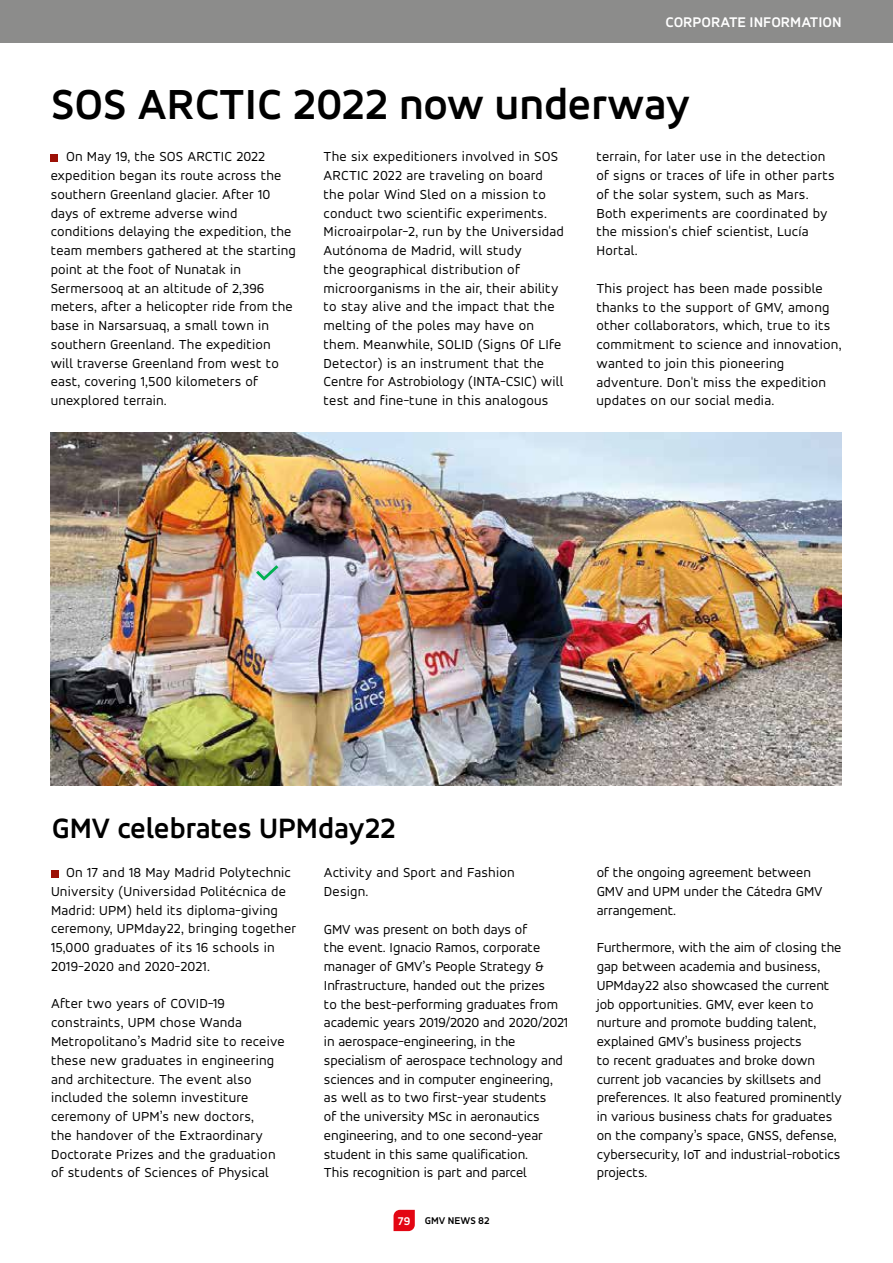
<style>
.page{position:relative;width:893px;height:1263px;background:#fff}
.page>*{position:absolute;margin:0;border:0;box-sizing:border-box;transform-origin:0 0}
.t1{font:700 45px "Accord Alternate";color:#000}
.t2{font:700 30px "Accord Alternate";color:#000}
.t3{font:700 15px "Accord Alternate";color:#fff}
.t4{font:14.25px/18.8px "Accord Alternate";letter-spacing:.01em;color:#000}
.t5{font:700 10.5px "Accord Alternate";color:#000}
.s1{font-size:12px;color:#fff}
</style>
<div class="page">
<div style="left:0;top:0;width:893px;height:43px;background:#8c8c8b"></div>
<svg style="left:394px;top:1210px;width:21px;height:21px"></svg>
<div style="left:51px;top:154px;width:7px;height:7px;background:#9c1006"></div>
<img style="left:51px;top:433px;width:791px;height:353px">
<div style="left:51px;top:870px;width:7px;height:7px;background:#9c1006"></div>
<svg style="left:256px;top:565px;width:22px;height:16px"></svg>
<p class="t3" style="left:665px;top:13px;width:178px">CORPORATE INFORMATION</p>
<p class="t3" style="left:781px;top:13px;width:62px">TALENTO</p>
<h1 class="t1" style="left:51px;top:77px;width:641px">SOS ARCTIC 2022 now underway</h1>
<p class="t4" style="left:51px;top:147px;width:247px;text-indent:16px">On May 19, the SOS ARCTIC 2022 expedition began its route across the southern Greenland glacier. After 10 days of extreme adverse wind conditions delaying the expedition, the team members gathered at the starting point at the foot of Nunatak in Sermersooq at an altitude of 2,396 meters, after a helicopter ride from the base in Narsarsuaq, a small town in southern Greenland. The expedition will traverse Greenland from west to east, covering 1,500 kilometers of unexplored terrain.</p>
<p class="t4" style="left:324px;top:147px;width:242px">The six expeditioners involved in SOS ARCTIC 2022 are traveling on board the polar Wind Sled on a mission to conduct two scientific experiments.<br>Microairpolar-2, run by the Universidad Autónoma de Madrid, will study<br>the geographical distribution of microorganisms in the air, their ability to stay alive and the impact that the melting of the poles may have on them. Meanwhile, SOLID (Signs Of LIfe Detector) is an instrument that the Centre for Astrobiology (INTA-CSIC) will test and fine-tune in this analogous</p>
<p class="t4" style="left:596px;top:147px;width:240px">terrain, for later use in the detection of signs or traces of life in other parts of the solar system, such as Mars.<br>Both experiments are coordinated by the mission's chief scientist, Lucía<br>Hortal.</p>
<p class="t4" style="left:596px;top:278px;width:247px">This project has been made possible thanks to the support of GMV, among other collaborators, which, true to its commitment to science and innovation, wanted to join this pioneering adventure. Don't miss the expedition updates on our social media.</p>
<h2 class="t2" style="left:52px;top:810px;width:346px">GMV celebrates UPMday22</h2>
<p class="t4" style="left:51px;top:863px;width:247px;text-indent:15px">On 17 and 18 May Madrid Polytechnic University (Universidad Politécnica de Madrid: UPM) held its diploma-giving ceremony, UPMday22, bringing together 15,000 graduates of its 16 schools in 2019-2020 and 2020-2021.</p>
<p class="t4" style="left:51px;top:994px;width:235px">After two years of COVID-19 constraints, UPM chose Wanda Metropolitano’s Madrid site to receive these new graduates in engineering and architecture. The event also included the solemn investiture ceremony of UPM’s new doctors,<br>the handover of the Extraordinary Doctorate Prizes and the graduation of students of Sciences of Physical</p>
<p class="t4" style="left:324px;top:863px;width:192px">Activity and Sport and Fashion<br>Design.</p>
<p class="t4" style="left:324px;top:919px;width:246px">GMV was present on both days of<br>the event. Ignacio Ramos, corporate manager of GMV’s People Strategy &amp; Infrastructure, handed out the prizes<br>to the best-performing graduates from academic years 2019/2020 and 2020/2021 in aerospace-engineering, in the specialism of aerospace technology and sciences and in computer engineering, as well as to two first-year students<br>of the university MSc in aeronautics engineering, and to one second-year student in this same qualification.<br>This recognition is part and parcel</p>
<p class="t5" style="left:398px;top:1214px;width:93px"><span class="s1">79</span> GMV NEWS 82</p>
<p class="t4" style="left:597px;top:863px;width:227px">of the ongoing agreement between<br>GMV and UPM under the Cátedra GMV arrangement.</p>
<p class="t4" style="left:597px;top:938px;width:246px">Furthermore, with the aim of closing the gap between academia and business, UPMday22 also showcased the current job opportunities. GMV, ever keen to nurture and promote budding talent, explained GMV’s business projects<br>to recent graduates and broke down current job vacancies by skillsets and preferences. It also featured prominently in various business chats for graduates on the company’s space, GNSS, defense, cybersecurity, IoT and industrial-robotics projects.</p>
</div>
